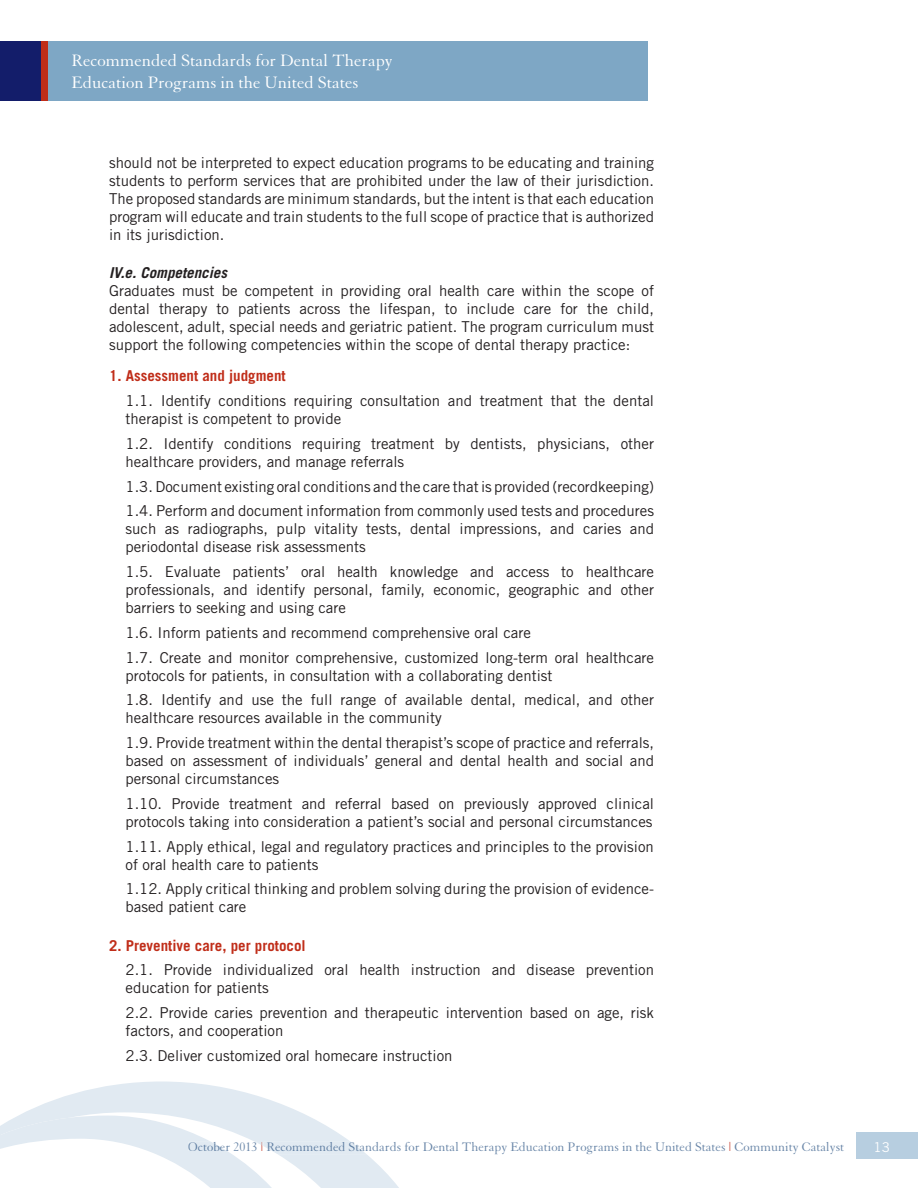
<style>
.page{position:relative;width:918px;height:1188px;background:#fff}
.page>*{position:absolute;margin:0;border:0;box-sizing:border-box;transform-origin:0 0}
.t1{font:18px/21.6px "Granjon";color:#fff}
.t2{font:15px/18px "Trade Gothic";color:#231f20}
.t3{font:700 15px "Trade Gothic";color:#c02d19}
.t4{font:italic 700 15px "Trade Gothic";color:#231f20}
.t5{font:13.5px "Granjon";color:#6986a8}
.t6{font:13.5px "Trade Gothic";color:#fff}
.s1{color:#5e7da1}
.s2{color:#af2d19}
.s3{color:#c02d19}
</style>
<div class="page">
<div style="left:0;top:42px;width:648px;height:59px;background:#7ea7c5"></div>
<div style="left:0;top:42px;width:48px;height:59px;background:#c02d19"></div>
<div style="left:0;top:42px;width:40px;height:59px;background:#131d6a"></div>
<div style="left:857px;top:1133px;width:61px;height:26px;background:#b7cee0"></div>
<svg style="left:0;top:1082px;width:399px;height:106px"></svg>
<p class="t1" style="left:72px;top:50px;width:323px">Recommended Standards for Dental Therapy<br>Education Programs in the United States</p>
<p class="t2" style="left:109px;top:153px;width:547px;text-align:justify">should not be interpreted to expect education programs to be educating and training students to perform services that are prohibited under the law of their jurisdiction.<br>The proposed standards are minimum standards, but the intent is that each education program will educate and train students to the full scope of practice that is authorized in its jurisdiction.</p>
<p class="t4" style="left:109px;top:263px;width:120px">IV.e. Competencies</p>
<p class="t2" style="left:109px;top:281px;width:547px;text-align:justify">Graduates must be competent in providing oral health care within the scope of dental therapy to patients across the lifespan, to include care for the child, adolescent, adult, special needs and geriatric patient. The program curriculum must support the following competencies within the scope of dental therapy practice:</p>
<p class="t3" style="left:109px;top:367px;width:178px">1. Assessment and judgment</p>
<p class="t2" style="left:126px;top:391px;width:530px">1.1. Identify conditions requiring consultation and treatment that the dental therapist is competent to provide</p>
<p class="t2" style="left:126px;top:434px;width:530px">1.2. Identify conditions requiring treatment by dentists, physicians, other healthcare providers, and manage referrals</p>
<p class="t2" style="left:126px;top:474px;width:530px;line-height:24.8px">1.3. Document existing oral conditions and the care that is provided (recordkeeping)<br>1.4. Perform and document information from commonly used tests and procedures</p>
<p class="t2" style="left:126px;top:520px;width:530px">such as radiographs, pulp vitality tests, dental impressions, and caries and periodontal disease risk assessments</p>
<p class="t2" style="left:126px;top:562px;width:530px;text-align:justify">1.5. Evaluate patients’ oral health knowledge and access to healthcare professionals, and identify personal, family, economic, geographic and other barriers to seeking and using care</p>
<p class="t2" style="left:126px;top:620px;width:530px;line-height:24.8px">1.6. Inform patients and recommend comprehensive oral care<br>1.7. Create and monitor comprehensive, customized long-term oral healthcare</p>
<p class="t2" style="left:126px;top:663px;width:530px;line-height:24.8px">protocols for patients, in consultation with a collaborating dentist<br>1.8. Identify and use the full range of available dental, medical, and other</p>
<p class="t2" style="left:126px;top:705px;width:530px;line-height:24.8px">healthcare resources available in the community<br>1.9. Provide treatment within the dental therapist’s scope of practice and referrals,</p>
<p class="t2" style="left:126px;top:751px;width:530px">based on assessment of individuals’ general and dental health and social and personal circumstances</p>
<p class="t2" style="left:126px;top:794px;width:530px">1.10. Provide treatment and referral based on previously approved clinical protocols taking into consideration a patient’s social and personal circumstances</p>
<p class="t2" style="left:126px;top:837px;width:530px">1.11. Apply ethical, legal and regulatory practices and principles to the provision of oral health care to patients</p>
<p class="t2" style="left:126px;top:880px;width:530px">1.12. Apply critical thinking and problem solving during the provision of evidence&shy;based patient care</p>
<p class="t3" style="left:109px;top:936px;width:198px">2. Preventive care, per protocol</p>
<p class="t2" style="left:126px;top:961px;width:530px">2.1. Provide individualized oral health instruction and disease prevention education for patients</p>
<p class="t2" style="left:126px;top:1003px;width:530px">2.2. Provide caries prevention and therapeutic intervention based on age, risk factors, and cooperation</p>
<p class="t2" style="left:126px;top:1046px;width:329px">2.3. Deliver customized oral homecare instruction</p>
<p class="t5" style="left:188px;top:1140px;width:658px"><span class="s1">October 2013</span> <span class="s2">|</span> Recommended Standards for Dental Therapy Education Programs in the United States <span class="s3">|</span> Community Catalyst</p>
<p class="t6" style="left:874px;top:1139px;width:18px">13</p>
</div>
